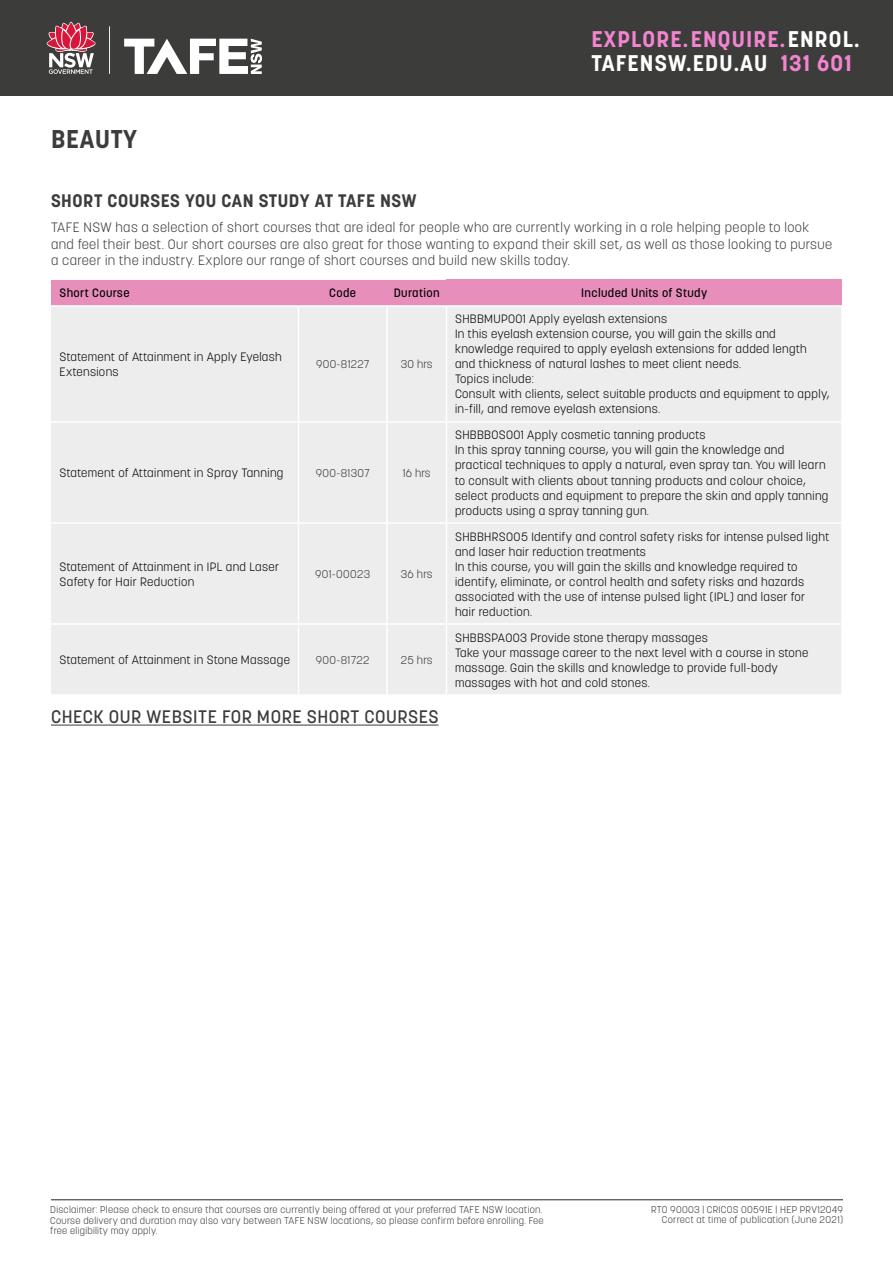
<style>
.page{position:relative;width:893px;height:1263px;background:#fff}
.page>*{position:absolute;margin:0;border:0;box-sizing:border-box;transform-origin:0 0}
.t1{font:700 25.5px "Korolev";letter-spacing:.03em;color:#3c3c3b}
.t2{font:700 22.5px "Korolev";letter-spacing:.05em;color:#f185cf}
.t3{font:700 22.5px "Korolev";letter-spacing:.05em;color:#fff}
.Body_Copy{font:500 18px "Korolev";letter-spacing:.03em;color:#3c3c3b}
.H2_-_no_rule{font:700 18px "Korolev";letter-spacing:.03em;color:#3c3c3b}
.Body_Copy-2{font:300 13.5px/16.5px "Korolev";letter-spacing:.03em;color:#3c3c3b}
.Table_body_1{font:300 12px/15px "Korolev";letter-spacing:.03em;color:#000}
.Table_H2{font:500 12px "Korolev";letter-spacing:.03em;color:#000}
.Course_Code{font:300 11.25px "Korolev";letter-spacing:.03em;color:#3c3c3b}
.Table_N_A{font:300 11.25px "Korolev";letter-spacing:.02em;color:#373737}
.Fine_print{font:300 9.75px/10.5px "Korolev";letter-spacing:.03em;color:#3c3c3b;text-align:right}
.s1{color:#fff}
.s2{color:#f185cf}
</style>
<div class="page">
<hr style="left:51px;top:1199px;width:792px;height:1px;background:#3c3c3b">
<div style="left:0;top:0;width:893px;height:96px;background:#3c3c3b"></div>
<svg style="left:47px;top:22px;width:48px;height:52px"></svg>
<svg style="left:124px;top:39px;width:138px;height:35px"></svg>
<hr style="left:109px;top:26px;width:1px;height:48px;background:#fff">
<hr style="left:51px;top:725px;width:388px;height:1px;background:#3c3c3b">
<div style="left:51px;top:280px;width:395px;height:25px;background:#e78ebb"></div>
<div style="left:446px;top:280px;width:396px;height:26px;background:#e78ebb"></div>
<div style="left:51px;top:307px;width:790px;height:387px;background:#ededed"></div>
<hr style="left:446px;top:307px;width:1px;height:114px;background:#fff">
<hr style="left:446px;top:423px;width:1px;height:99px;background:#fff">
<hr style="left:446px;top:524px;width:1px;height:99px;background:#fff">
<hr style="left:446px;top:625px;width:1px;height:69px;background:#fff">
<hr style="left:446px;top:305px;width:397px;height:2px;background:#fff">
<hr style="left:446px;top:421px;width:397px;height:2px;background:#fff">
<hr style="left:446px;top:522px;width:397px;height:2px;background:#fff">
<hr style="left:446px;top:623px;width:397px;height:2px;background:#fff">
<hr style="left:298px;top:307px;width:1px;height:114px;background:#fff">
<hr style="left:386px;top:307px;width:2px;height:114px;background:#fff">
<hr style="left:298px;top:423px;width:1px;height:99px;background:#fff">
<hr style="left:298px;top:524px;width:1px;height:99px;background:#fff">
<hr style="left:386px;top:524px;width:2px;height:99px;background:#fff">
<hr style="left:298px;top:625px;width:1px;height:69px;background:#fff">
<hr style="left:386px;top:423px;width:2px;height:99px;background:#fff">
<hr style="left:386px;top:625px;width:2px;height:69px;background:#fff">
<hr style="left:51px;top:421px;width:247px;height:2px;background:#fff">
<hr style="left:51px;top:522px;width:247px;height:2px;background:#fff">
<hr style="left:51px;top:623px;width:247px;height:2px;background:#fff">
<hr style="left:298px;top:421px;width:89px;height:2px;background:#fff">
<hr style="left:298px;top:522px;width:89px;height:2px;background:#fff">
<hr style="left:298px;top:623px;width:89px;height:2px;background:#fff">
<hr style="left:387px;top:421px;width:59px;height:2px;background:#fff">
<hr style="left:387px;top:522px;width:59px;height:2px;background:#fff">
<hr style="left:387px;top:623px;width:59px;height:2px;background:#fff">
<h1 class="t1" style="left:51px;top:123px;width:88px">BEAUTY</h1>
<p class="t2" style="left:591px;top:25px;width:269px">EXPLORE.ENQUIRE.<span class="s1">ENROL.</span></p>
<p class="t3" style="left:591px;top:49px;width:262px">TAFENSW.EDU.AU <span class="s2">131 601</span></p>
<p class="H2_-_no_rule" style="left:51px;top:190px;width:367px">SHORT COURSES YOU CAN STUDY AT TAFE NSW</p>
<p class="Body_Copy-2" style="left:51px;top:219px;width:783px">TAFE NSW has a selection of short courses that are ideal for people who are currently working in a role helping people to look and feel their best. Our short courses are also great for those wanting to expand their skill set, as well as those looking to pursue a career in the industry. Explore our range of short courses and build new skills today.</p>
<p class="Table_H2" style="left:60px;top:286px;width:72px">Short Course</p>
<p class="Table_H2" style="left:329px;top:286px;width:28px">Code</p>
<p class="Table_H2" style="left:394px;top:286px;width:47px">Duration</p>
<p class="Table_H2" style="left:581px;top:286px;width:127px">Included Units of Study</p>
<p class="Table_body_1" style="left:60px;top:349px;width:224px">Statement of Attainment in Apply Eyelash<br>Extensions</p>
<p class="Course_Code" style="left:316px;top:357px;width:55px">900-81227</p>
<p class="Table_N_A" style="left:401px;top:357px;width:33px">30 hrs</p>
<p class="Table_body_1" style="left:60px;top:465px;width:225px">Statement of Attainment in Spray Tanning</p>
<p class="Course_Code" style="left:316px;top:466px;width:55px">900-81307</p>
<p class="Table_N_A" style="left:403px;top:466px;width:29px">16 hrs</p>
<p class="Table_body_1" style="left:60px;top:559px;width:221px">Statement of Attainment in IPL and Laser<br>Safety for Hair Reduction</p>
<p class="Course_Code" style="left:315px;top:567px;width:57px">901-00023</p>
<p class="Table_N_A" style="left:401px;top:567px;width:33px">36 hrs</p>
<p class="Table_body_1" style="left:60px;top:652px;width:232px">Statement of Attainment in Stone Massage</p>
<p class="Course_Code" style="left:316px;top:653px;width:55px">900-81722</p>
<p class="Table_N_A" style="left:401px;top:653px;width:33px">25 hrs</p>
<p class="Body_Copy" style="left:51px;top:705px;width:389px">CHECK OUR WEBSITE FOR MORE SHORT COURSES</p>
<p class="Table_body_1" style="left:455px;top:312px;width:353px">SHBBMUPOO1 Apply eyelash extensions<br>In this eyelash extension course, you will gain the skills and knowledge required to apply eyelash extensions for added length and thickness of natural lashes to meet client needs.</p>
<p class="Table_body_1" style="left:455px;top:372px;width:80px">Topics include:</p>
<p class="Table_body_1" style="left:455px;top:387px;width:376px">Consult with clients, select suitable products and equipment to apply, in-fill, and remove eyelash extensions.</p>
<p class="Table_body_1" style="left:455px;top:428px;width:375px">SHBBBOS001 Apply cosmetic tanning products<br>In this spray tanning course, you will gain the knowledge and practical techniques to apply a natural, even spray tan. You will learn to consult with clients about tanning products and colour choice, select products and equipment to prepare the skin and apply tanning products using a spray tanning gun.</p>
<p class="Table_body_1" style="left:455px;top:529px;width:376px">SHBBHRS005 Identify and control safety risks for intense pulsed light and laser hair reduction treatments<br>In this course, you will gain the skills and knowledge required to identify, eliminate, or control health and safety risks and hazards associated with the use of intense pulsed light (IPL) and laser for<br>hair reduction.</p>
<p class="Table_body_1" style="left:455px;top:630px;width:355px">SHBBSPA003 Provide stone therapy massages<br>Take your massage career to the next level with a course in stone massage. Gain the skills and knowledge to provide full-body massages with hot and cold stones.</p>
<p class="Fine_print" style="left:50px;top:1205px;width:495px;text-align:justify">Disclaimer: Please check to ensure that courses are currently being offered at your preferred TAFE NSW location.<br>Course delivery and duration may also vary between TAFE NSW locations, so please confirm before enrolling. Fee free eligibility may apply.</p>
<p class="Fine_print" style="left:651px;top:1204px;width:193px">RTO 90003 | CRICOS 00591E | HEP PRV12049<br>Correct at time of publication (June 2021)</p>
</div>
